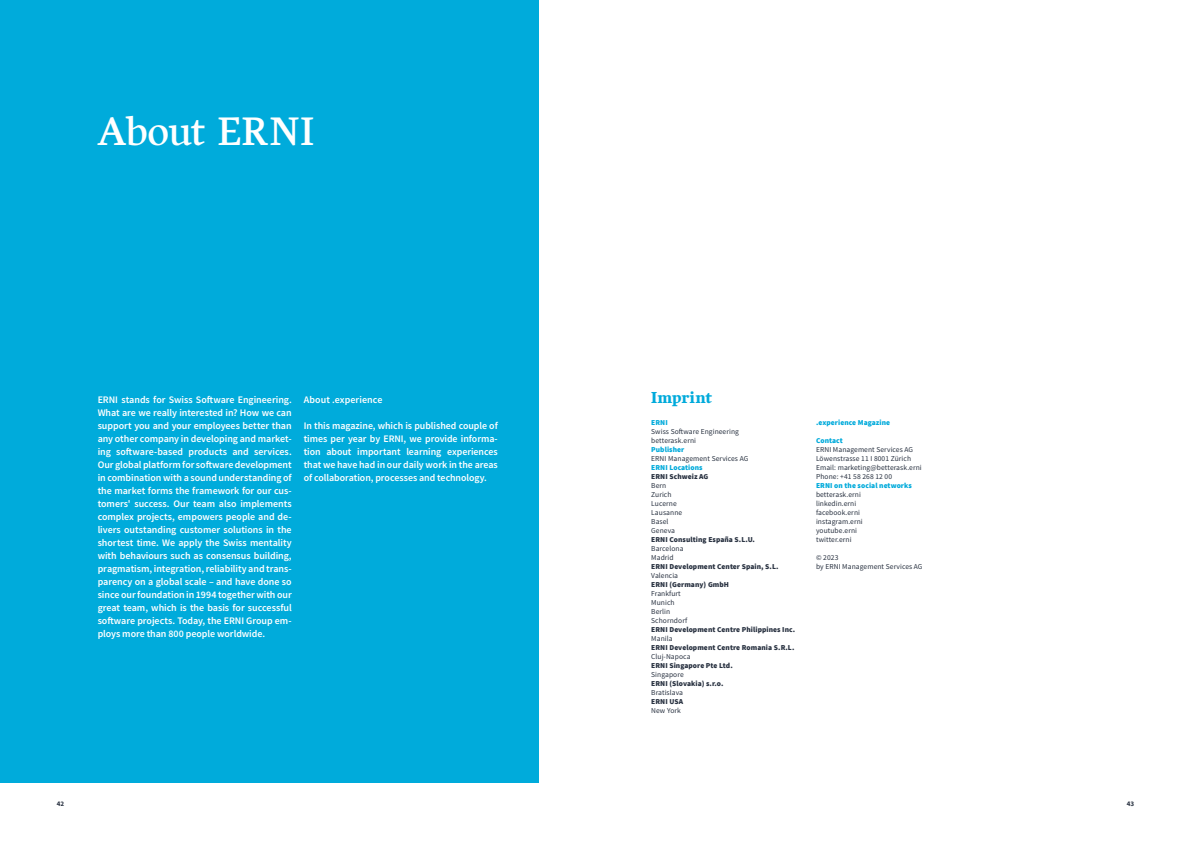
<style>
.page{position:relative;width:1191px;height:842px;background:#fff}
.page>*{position:absolute;margin:0;border:0;box-sizing:border-box;transform-origin:0 0}
.t1{font:40px "Harfang";color:#fff}
.t2{font:900 16px "Harfang";color:#00aadb}
.t3{font:600 10px/13px "Source Sans Pro";letter-spacing:-.005em;color:#fff;text-align:justify}
.t4{font:7.5px/9px "Source Sans Pro";letter-spacing:.01em;color:#293241}
.t5{font:900 7.5px "Source Sans Pro";letter-spacing:.01em;color:#293241}
.t6{font:900 7.5px "Source Sans Pro";letter-spacing:.01em;color:#00aadb}
.t7{font:700 7px "Source Sans Pro";color:#293241}
</style>
<div class="page">
<div style="left:0;top:0;width:539px;height:782px;background:#00abdb"></div>
<h1 class="t1" style="left:98px;top:107px;width:218px">About ERNI</h1>
<p class="t3" style="left:98px;top:393px;width:196px">ERNI stands for Swiss Software Engineering.<br>What are we really interested in? How we can support you and your employees better than any other company in developing and market&shy;ing software-based products and services.<br>Our global platform for software development in combination with a sound understanding of the market forms the framework for our cus&shy;tomers' success. Our team also implements complex projects, empowers people and de&shy;livers outstanding customer solutions in the shortest time. We apply the Swiss mentality with behaviours such as consensus building, pragmatism, integration, reliability and trans&shy;parency on a global scale – and have done so since our foundation in 1994 together with our great team, which is the basis for successful software projects. Today, the ERNI Group em&shy;ploys more than 800 people worldwide.</p>
<p class="t3" style="left:304px;top:393px;width:80px">About .experience</p>
<p class="t3" style="left:304px;top:419px;width:196px">In this magazine, which is published couple of times per year by ERNI, we provide informa&shy;tion about important learning experiences that we have had in our daily work in the areas of collaboration, processes and technology.</p>
<h2 class="t2" style="left:651px;top:388px;width:62px">Imprint</h2>
<p class="t6" style="left:651px;top:417px;width:18px">ERNI</p>
<p class="t4" style="left:651px;top:427px;width:89px">Swiss Software Engineering betterask.erni</p>
<p class="t6" style="left:651px;top:444px;width:35px">Publisher</p>
<p class="t4" style="left:651px;top:454px;width:99px">ERNI Management Services AG</p>
<p class="t6" style="left:651px;top:462px;width:53px">ERNI Locations</p>
<p class="t5" style="left:651px;top:471px;width:59px">ERNI Schweiz AG</p>
<p class="t4" style="left:651px;top:481px;width:32px">Bern<br>Zurich<br>Lucerne<br>Lausanne<br>Basel<br>Geneva</p>
<p class="t5" style="left:651px;top:534px;width:105px">ERNI Consulting España S.L.U.</p>
<p class="t4" style="left:651px;top:544px;width:34px">Barcelona<br>Madrid</p>
<p class="t5" style="left:651px;top:561px;width:129px">ERNI Development Center Spain, S.L.</p>
<p class="t4" style="left:651px;top:571px;width:28px">Valencia</p>
<p class="t5" style="left:651px;top:579px;width:79px">ERNI (Germany) GmbH</p>
<p class="t4" style="left:651px;top:589px;width:37px">Frankfurt<br>Munich<br>Berlin<br>Schorndorf</p>
<p class="t5" style="left:651px;top:624px;width:145px">ERNI Development Centre Philippines Inc.</p>
<p class="t4" style="left:651px;top:634px;width:23px">Manila</p>
<p class="t5" style="left:651px;top:642px;width:145px">ERNI Development Centre Romania S.R.L.</p>
<p class="t4" style="left:651px;top:652px;width:41px">Cluj-Napoca</p>
<p class="t5" style="left:651px;top:660px;width:83px">ERNI Singapore Pte Ltd.</p>
<p class="t4" style="left:651px;top:670px;width:34px">Singapore</p>
<p class="t5" style="left:651px;top:678px;width:74px">ERNI (Slovakia) s.r.o.</p>
<p class="t4" style="left:651px;top:688px;width:33px">Bratislava</p>
<p class="t5" style="left:651px;top:696px;width:33px">ERNI USA</p>
<p class="t4" style="left:651px;top:706px;width:31px">New York</p>
<p class="t6" style="left:816px;top:417px;width:76px">.experience Magazine</p>
<p class="t6" style="left:816px;top:435px;width:28px">Contact</p>
<p class="t4" style="left:816px;top:445px;width:107px">ERNI Management Services AG<br>Löwenstrasse 11 I 8001 Zürich<br>Email: marketing@betterask.erni<br>Phone: +41 58 268 12 00</p>
<p class="t6" style="left:816px;top:480px;width:97px">ERNI on the social networks</p>
<p class="t4" style="left:816px;top:490px;width:48px">betterask.erni linkedin.erni facebook.erni instagram.erni youtube.erni twitter.erni</p>
<p class="t4" style="left:816px;top:553px;width:108px">© 2023<br>by ERNI Management Services AG</p>
<p class="t7" style="left:57px;top:799px;width:9px">42</p>
<p class="t7" style="left:1126px;top:799px;width:9px">43</p>
</div>
